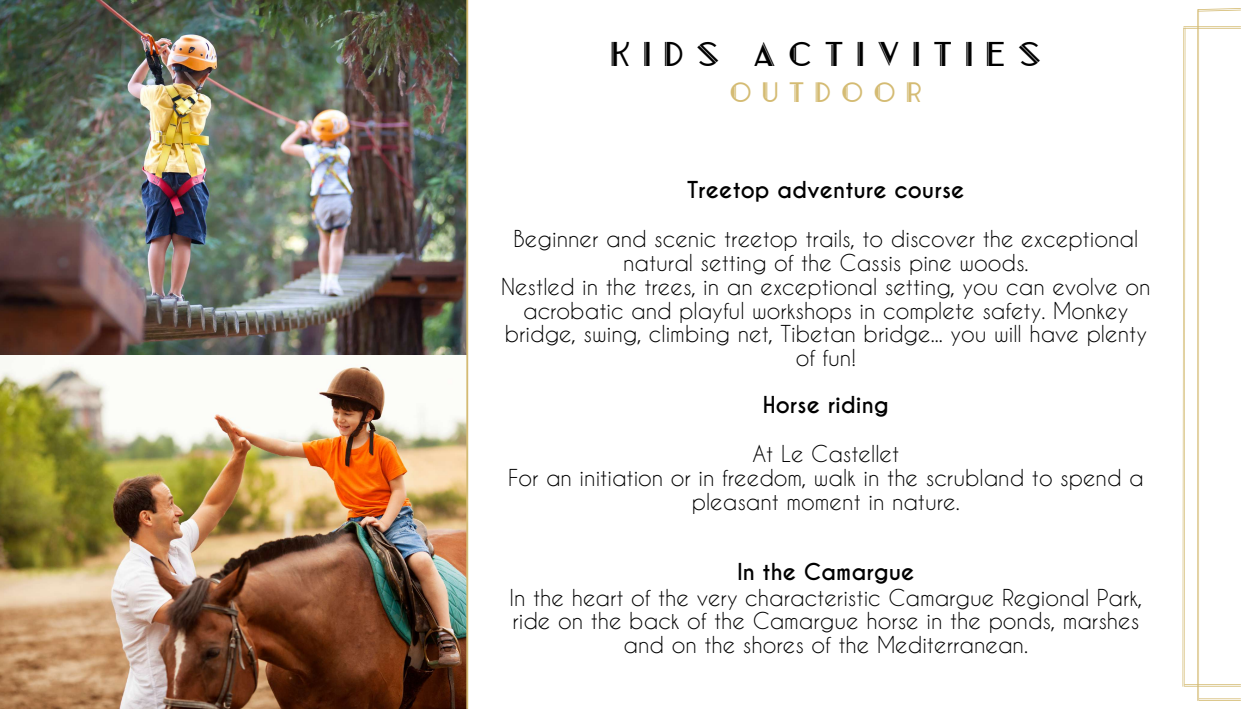
<style>
.page{position:relative;width:1241px;height:709px;background:#fff}
.page>*{position:absolute;margin:0;border:0;box-sizing:border-box;transform-origin:0 0}
.t1{font:34.38px "Cormier Double";letter-spacing:.35em;color:#000}
.t2{font:28.12px "Cormier Double";letter-spacing:.35em;color:#d4bb73}
.t3{font:21.88px/23.9px "Caviar Dreams";color:#000;text-align:center}
.t4{font:700 21.88px "Caviar Dreams";color:#000}
</style>
<div class="page">
<img style="left:0;top:0;width:466px;height:709px">
<svg style="left:1182px;top:8px;width:58px;height:693px"></svg>
<hr style="left:466px;top:0;width:2px;height:709px;background:#d4bb73">
<h1 class="t1" style="left:610px;top:35px;width:433px">KIDS ACTIVITIES</h1>
<p class="t2" style="left:729px;top:76px;width:194px">OUTDOOR</p>
<p class="t4" style="left:687px;top:176px;width:279px">Treetop adventure course</p>
<p class="t3" style="left:501px;top:226px;width:651px">Beginner and scenic treetop trails, to discover the exceptional natural setting of the Cassis pine woods.<br>Nestled in the trees, in an exceptional setting, you can evolve on acrobatic and playful workshops in complete safety. Monkey bridge, swing, climbing net, Tibetan bridge... you will have plenty of fun!</p>
<p class="t4" style="left:762px;top:391px;width:127px">Horse riding</p>
<p class="t3" style="left:508px;top:441px;width:637px">At Le Castellet<br>For an initiation or in freedom, walk in the scrubland to spend a pleasant moment in nature.</p>
<p class="t4" style="left:737px;top:559px;width:179px">In the Camargue</p>
<p class="t3" style="left:509px;top:585px;width:634px">In the heart of the very characteristic Camargue Regional Park, ride on the back of the Camargue horse in the ponds, marshes and on the shores of the Mediterranean.</p>
</div>
